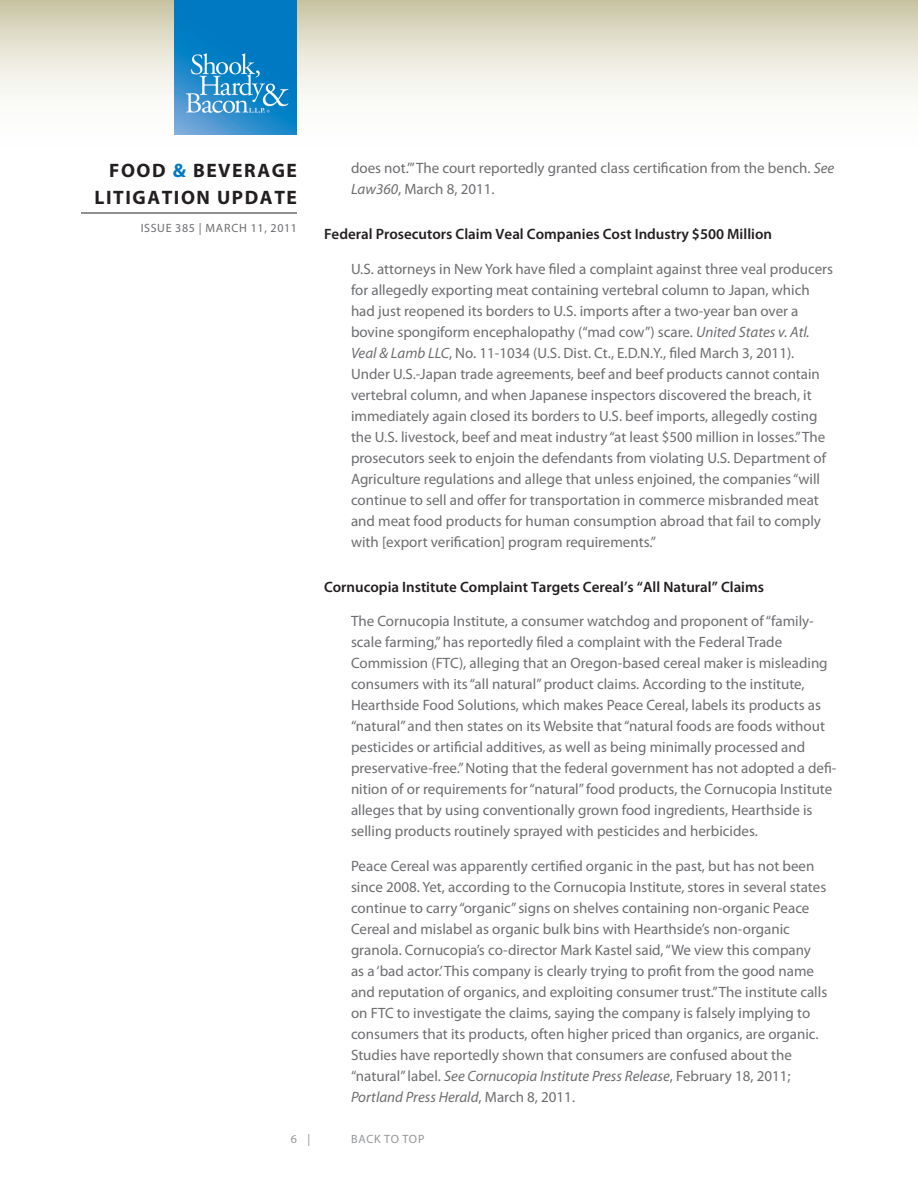
<style>
.page{position:relative;width:918px;height:1188px;background:#fff}
.page>*{position:absolute;margin:0;border:0;box-sizing:border-box;transform-origin:0 0}
.t1{font:700 19.5px/27px "Myriad Pro";letter-spacing:.08em;color:#231f20;text-align:right}
.Body{font:15px/21px "Myriad Pro";color:#6c6d70}
.Subhead{font:600 15px "Myriad Pro";color:#231f20}
.t2{font:12px "Myriad Pro";letter-spacing:.05em;color:#6c6d70}
.t3{font:12px "Myriad Pro";letter-spacing:.06em;color:#939598}
.s1{color:#0079c2}
.s2{font-style:italic}
</style>
<div class="page">
<svg style="left:0;top:0;width:918px;height:135px"></svg>
<hr style="left:81px;top:213px;width:216px;height:1px;background:#231f20">
<img style="left:175px;top:0;width:122px;height:135px">
<h1 class="t1" style="left:94px;top:156px;width:204px">FOOD <span class="s1">&amp;</span> BEVERAGE<br>LITIGATION UPDATE</h1>
<p class="t2" style="left:141px;top:221px;width:158px">ISSUE 385 | MARCH 11, 2011</p>
<p class="Body" style="left:351px;top:157px;width:485px">does not.’” The court reportedly granted class certification from the bench. <span class="s2">See<br>Law360</span>, March 8, 2011.</p>
<p class="Subhead" style="left:324px;top:225px;width:450px">Federal Prosecutors Claim Veal Companies Cost Industry $500 Million</p>
<p class="Body" style="left:351px;top:258px;width:484px">U.S. attorneys in New York have filed a complaint against three veal producers for allegedly exporting meat containing vertebral column to Japan, which had just reopened its borders to U.S. imports after a two-year ban over a bovine spongiform encephalopathy (“mad cow”) scare. <span class="s2">United States v. Atl.<br>Veal &amp; Lamb LLC</span>, No. 11-1034 (U.S. Dist. Ct., E.D.N.Y., filed March 3, 2011).<br>Under U.S.-Japan trade agreements, beef and beef products cannot contain vertebral column, and when Japanese inspectors discovered the breach, it immediately again closed its borders to U.S. beef imports, allegedly costing the U.S. livestock, beef and meat industry “at least $500 million in losses.” The prosecutors seek to enjoin the defendants from violating U.S. Department of Agriculture regulations and allege that unless enjoined, the companies “will continue to sell and offer for transportation in commerce misbranded meat and meat food products for human consumption abroad that fail to comply with [export verification] program requirements.”</p>
<p class="Subhead" style="left:324px;top:577px;width:442px">Cornucopia Institute Complaint Targets Cereal’s “All Natural” Claims</p>
<p class="Body" style="left:351px;top:610px;width:487px">The Cornucopia Institute, a consumer watchdog and proponent of “family&shy;scale farming,” has reportedly filed a complaint with the Federal Trade Commission (FTC), alleging that an Oregon-based cereal maker is misleading consumers with its “all natural” product claims. According to the institute, Hearthside Food Solutions, which makes Peace Cereal, labels its products as “natural” and then states on its Website that “natural foods are foods without pesticides or artificial additives, as well as being minimally processed and preservative-free.” Noting that the federal government has not adopted a defi&shy;nition of or requirements for “natural” food products, the Cornucopia Institute alleges that by using conventionally grown food ingredients, Hearthside is selling products routinely sprayed with pesticides and herbicides.</p>
<p class="Body" style="left:351px;top:855px;width:478px">Peace Cereal was apparently certified organic in the past, but has not been since 2008. Yet, according to the Cornucopia Institute, stores in several states continue to carry “organic” signs on shelves containing non-organic Peace Cereal and mislabel as organic bulk bins with Hearthside’s non-organic granola. Cornucopia’s co-director Mark Kastel said, “We view this company as a ‘bad actor.’ This company is clearly trying to profit from the good name and reputation of organics, and exploiting consumer trust.” The institute calls on FTC to investigate the claims, saying the company is falsely implying to consumers that its products, often higher priced than organics, are organic.<br>Studies have reportedly shown that consumers are confused about the “natural” label. <span class="s2">See Cornucopia Institute Press Release</span>, February 18, 2011; <span class="s2">Portland Press Herald</span>, March 8, 2011.</p>
<p class="t3" style="left:291px;top:1132px;width:21px">6 |</p>
<p class="t3" style="left:351px;top:1132px;width:75px">BACK TO TOP</p>
</div>
